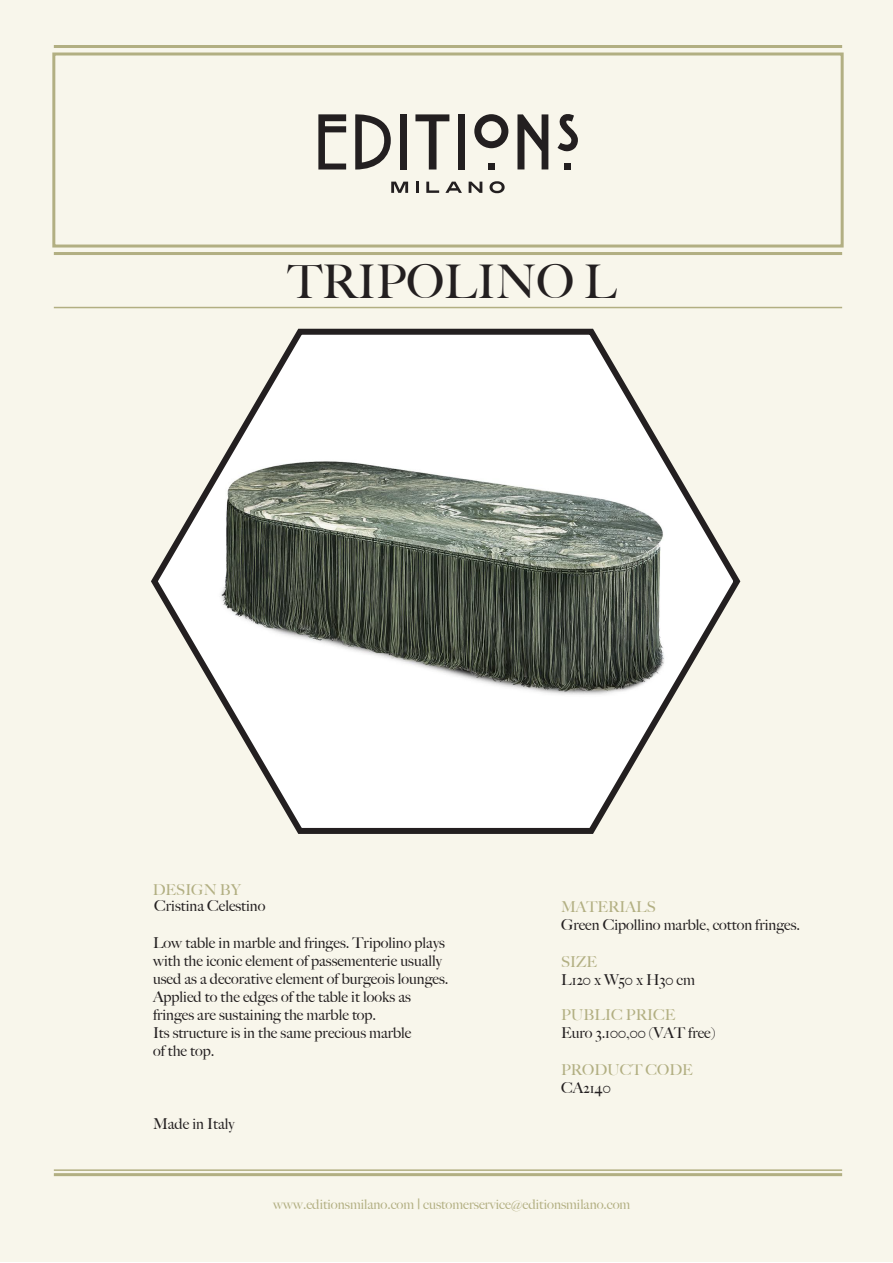
<style>
.page{position:relative;width:893px;height:1263px;background:#fff}
.page>*{position:absolute;margin:0;border:0;box-sizing:border-box;transform-origin:0 0}
.t1{font:500 46.5px "Big Caslon";color:#231f20}
.t2{font:500 15px/18px "Big Caslon";color:#231f20}
.t3{font:500 15px "Big Caslon";color:#b2af82}
.t4{font:500 13.5px "Big Caslon";color:#b2af82}
</style>
<div class="page">
<div style="left:0;top:0;width:893px;height:1261px;background:#f8f6eb"></div>
<div style="left:52px;top:52px;width:792px;height:196px;border:3px solid #b2af82"></div>
<hr style="left:54px;top:45px;width:788px;height:3px;background:#b2af82">
<hr style="left:54px;top:252px;width:788px;height:3px;background:#b2af82">
<hr style="left:54px;top:307px;width:788px;height:1px;background:#b2af82">
<hr style="left:54px;top:1173px;width:788px;height:3px;background:#b2af82">
<hr style="left:54px;top:1169px;width:788px;height:2px;background:#b2af82">
<svg style="left:488px;top:163px;width:6px;height:6px"></svg>
<svg style="left:565px;top:163px;width:6px;height:6px"></svg>
<svg style="left:318px;top:114px;width:28px;height:55px"></svg>
<div style="left:400px;top:114px;width:6px;height:55px;background:#231f20"></div>
<svg style="left:415px;top:114px;width:34px;height:55px"></svg>
<div style="left:458px;top:114px;width:7px;height:55px;background:#231f20"></div>
<svg style="left:517px;top:114px;width:31px;height:55px"></svg>
<svg style="left:355px;top:114px;width:36px;height:56px"></svg>
<svg style="left:474px;top:114px;width:34px;height:34px"></svg>
<svg style="left:557px;top:114px;width:21px;height:37px"></svg>
<svg style="left:391px;top:182px;width:17px;height:11px"></svg>
<svg style="left:416px;top:182px;width:3px;height:11px"></svg>
<svg style="left:426px;top:182px;width:13px;height:11px"></svg>
<svg style="left:445px;top:182px;width:17px;height:11px"></svg>
<svg style="left:469px;top:182px;width:13px;height:11px"></svg>
<svg style="left:490px;top:181px;width:15px;height:12px"></svg>
<svg style="left:151px;top:328px;width:590px;height:506px"></svg>
<h1 class="t1" style="left:288px;top:243px;width:330px">TRIPOLINO L</h1>
<p class="t3" style="left:153px;top:877px;width:90px">DESIGN BY</p>
<p class="t2" style="left:154px;top:896px;width:113px">Cristina Celestino</p>
<p class="t2" style="left:153px;top:933px;width:297px">Low table in marble and fringes. Tripolino plays with the iconic element of passementerie usually used as a decorative element of burgeois lounges.<br>Applied to the edges of the table it looks as fringes are sustaining the marble top.<br>Its structure is in the same precious marble<br>of the top.</p>
<p class="t2" style="left:153px;top:1114px;width:83px">Made in Italy</p>
<p class="t3" style="left:561px;top:894px;width:96px">MATERIALS</p>
<p class="t2" style="left:561px;top:915px;width:241px">Green Cipollino marble, cotton fringes.</p>
<p class="t3" style="left:561px;top:949px;width:38px">SIZE</p>
<p class="t2" style="left:561px;top:970px;width:135px">L120 x W50 x H30 cm</p>
<p class="t3" style="left:561px;top:1002px;width:116px">PUBLIC PRICE</p>
<p class="t2" style="left:561px;top:1023px;width:156px">Euro 3.100,00 (VAT free)</p>
<p class="t3" style="left:561px;top:1057px;width:133px">PRODUCT CODE</p>
<p class="t2" style="left:561px;top:1078px;width:51px">CA2140</p>
<p class="t4" style="left:273px;top:1193px;width:359px">www.editionsmilano.com | customerservice@editionsmilano.com</p>
</div>
